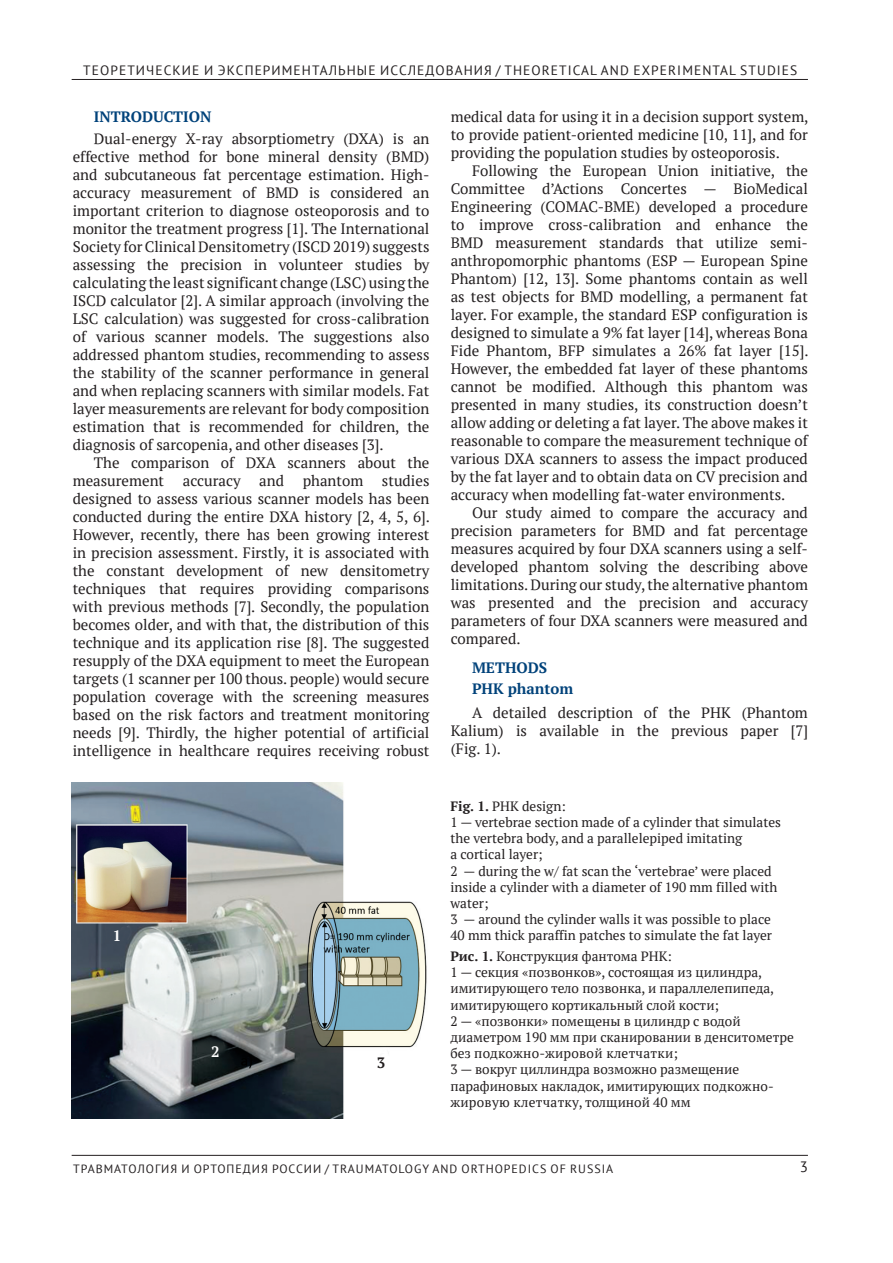
<style>
.page{position:relative;width:893px;height:1263px;background:#fff}
.page>*{position:absolute;margin:0;border:0;box-sizing:border-box;transform-origin:0 0}
.t1{font:15px/18px "PT Serif";color:#231f20;text-align:justify}
.t2{font:700 15px/20.7px "PT Serif";color:#00427a}
.t3{font:700 15px "PT Serif";color:#fff}
.t4{font:15px "PT Sans";color:#231f20}
.t5{font:700 15px "PT Serif";color:#231f20}
.t6{font:13.5px/16.2px "PT Serif";color:#231f20}
.t7{font:13.5px "PT Sans";letter-spacing:.08em;color:#231f20}
.t8{font:12px "PT Sans";letter-spacing:.08em;color:#231f20}
.s1{font-weight:700}
</style>
<div class="page">
<hr style="left:72px;top:79px;width:736px;height:1px;background:#231f20">
<hr style="left:72px;top:1155px;width:736px;height:1px;background:#231f20">
<img style="left:72px;top:782px;width:355px;height:336px">
<p class="t7" style="left:83px;top:61px;width:716px">ТЕОРЕТИЧЕСКИЕ И ЭКСПЕРИМЕНТАЛЬНЫЕ ИССЛЕДОВАНИЯ / THEORETICAL AND EXPERIMENTAL STUDIES</p>
<p class="t2" style="left:94px;top:107px;width:119px">INTRODUCTION</p>
<p class="t1" style="left:73px;top:130px;width:358px;text-indent:21px">Dual-energy X-ray absorptiometry (DXA) is an effective method for bone mineral density (BMD) and subcutaneous fat percentage estimation. High&shy;accuracy measurement of BMD is considered an important criterion to diagnose osteoporosis and to monitor the treatment progress [1]. The International Society for Clinical Densitometry (ISCD 2019) suggests assessing the precision in volunteer studies by calculating the least significant change (LSC) using the ISCD calculator [2]. A similar approach (involving the LSC calculation) was suggested for cross-calibration of various scanner models. The suggestions also addressed phantom studies, recommending to assess the stability of the scanner performance in general and when replacing scanners with similar models. Fat layer measurements are relevant for body composition estimation that is recommended for children, the diagnosis of sarcopenia, and other diseases [3].</p>
<p class="t1" style="left:73px;top:454px;width:359px;text-indent:21px">The comparison of DXA scanners about the measurement accuracy and phantom studies designed to assess various scanner models has been conducted during the entire DXA history [2, 4, 5, 6].<br>However, recently, there has been growing interest in precision assessment. Firstly, it is associated with the constant development of new densitometry techniques that requires providing comparisons with previous methods [7]. Secondly, the population becomes older, and with that, the distribution of this technique and its application rise [8]. The suggested resupply of the DXA equipment to meet the European targets (1 scanner per 100 thous. people) would secure population coverage with the screening measures based on the risk factors and treatment monitoring needs [9]. Thirdly, the higher potential of artificial intelligence in healthcare requires receiving robust</p>
<p class="t3" style="left:113px;top:927px;width:10px">1</p>
<p class="t3" style="left:211px;top:1043px;width:10px">2</p>
<p class="t5" style="left:377px;top:1055px;width:10px">3</p>
<p class="t1" style="left:451px;top:108px;width:359px">medical data for using it in a decision support system, to provide patient-oriented medicine [10, 11], and for providing the population studies by osteoporosis.</p>
<p class="t1" style="left:451px;top:162px;width:359px;text-indent:21px">Following the European Union initiative, the Committee d’Actions Concertes — BioMedical Engineering (COMAC-BME) developed a procedure to improve cross-calibration and enhance the BMD measurement standards that utilize semi&shy;anthropomorphic phantoms (ESP — European Spine Phantom) [12, 13]. Some phantoms contain as well as test objects for BMD modelling, a permanent fat layer. For example, the standard ESP configuration is designed to simulate a 9% fat layer [14], whereas Bona Fide Phantom, BFP simulates a 26% fat layer [15].<br>However, the embedded fat layer of these phantoms cannot be modified. Although this phantom was presented in many studies, its construction doesn’t allow adding or deleting a fat layer. The above makes it reasonable to compare the measurement technique of various DXA scanners to assess the impact produced by the fat layer and to obtain data on CV precision and accuracy when modelling fat-water environments.</p>
<p class="t1" style="left:451px;top:504px;width:359px;text-indent:21px">Our study aimed to compare the accuracy and precision parameters for BMD and fat percentage measures acquired by four DXA scanners using a self&shy;developed phantom solving the describing above limitations. During our study, the alternative phantom was presented and the precision and accuracy parameters of four DXA scanners were measured and compared.</p>
<p class="t2" style="left:472px;top:658px;width:103px">METHODS<br>PHK PHANTOM</p>
<p class="t1" style="left:451px;top:705px;width:359px;text-indent:21px">A detailed description of the PHK (Phantom Kalium) is available in the previous paper [7] (Fig. 1).</p>
<p class="t6" style="left:450px;top:798px;width:332px"><span class="s1">FIG. 1.</span> PHK design:<br>1 — vertebrae section made of a cylinder that simulates the vertebra body, and a parallelepiped imitating<br>a cortical layer;<br>2 — during the w/ fat scan the ‘vertebrae’ were placed inside a cylinder with a diameter of 190 mm filled with water;<br>3 — around the cylinder walls it was possible to place 40 mm thick paraffin patches to simulate the fat layer</p>
<p class="t6" style="left:450px;top:948px;width:345px"><span class="s1">РИС. 1.</span> Конструкция фантома PHK:<br>1 — секция «позвонков», состоящая из цилиндра, имитирующего тело позвонка, и параллелепипеда, имитирующего кортикальный слой кости;<br>2 — «позвонки» помещены в цилиндр с водой диаметром 190 мм при сканировании в денситометре без подкожно-жировой клетчатки;<br>3 — вокруг циллиндра возможно размещение парафиновых накладок, имитирующих подкожно&shy;жировую клетчатку, толщиной 40 мм</p>
<p class="t8" style="left:73px;top:1161px;width:541px">ТРАВМАТОЛОГИЯ И ОРТОПЕДИЯ РОССИИ / TRAUMATOLOGY AND ORTHOPEDICS OF RUSSIA</p>
<p class="t4" style="left:800px;top:1157px;width:10px">3</p>
</div>
